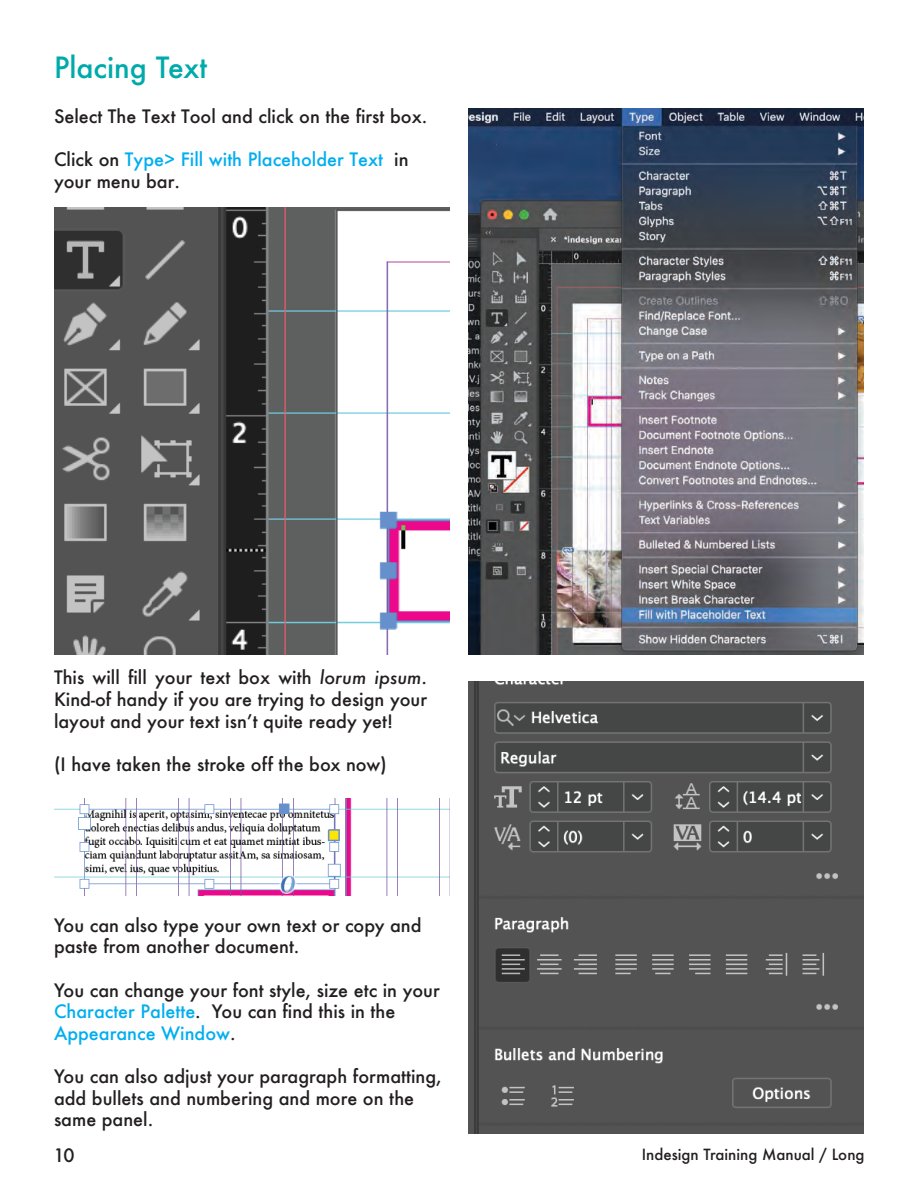
<style>
.page{position:relative;width:918px;height:1188px;background:#fff}
.page>*{position:absolute;margin:0;border:0;box-sizing:border-box;transform-origin:0 0}
.t1{font:500 28.5px "Futura";color:#00aaab}
.t2{font:500 18px/21.6px "Futura";color:#231f20}
.t3{font:500 18px/21.6px "Futura";color:#00aeef}
.t4{font:500 15px "Futura";color:#231f20}
.s1{color:#231f20}
.s2{font-style:italic}
.s3{color:#00aeef}
</style>
<div class="page">
<img style="left:54px;top:208px;width:396px;height:446px">
<img style="left:468px;top:108px;width:396px;height:546px">
<img style="left:54px;top:798px;width:396px;height:97px">
<img style="left:468px;top:681px;width:396px;height:453px">
<p class="t1" style="left:54px;top:47px;width:155px">Placing Text</p>
<p class="t2" style="left:54px;top:105px;width:375px">Select The Text Tool and click on the first box.</p>
<p class="t3" style="left:54px;top:149px;width:356px"><span class="s1">Click on</span> Type&gt; Fill with Placeholder Text <span class="s1">in your menu bar.</span></p>
<p class="t2" style="left:54px;top:667px;width:375px;text-align:justify">This will fill your text box with <span class="s2">lorum ipsum</span>.<br>Kind-of handy if you are trying to design your layout and your text isn’t quite ready yet!</p>
<p class="t2" style="left:54px;top:753px;width:334px">(I have taken the stroke off the box now)</p>
<p class="t2" style="left:54px;top:914px;width:369px">You can also type your own text or copy and paste from another document.</p>
<p class="t2" style="left:54px;top:979px;width:387px">You can change your font style, size etc in your<br><span class="s3">Character Palette</span>. You can find this in the<br><span class="s3">Appearance Window</span>.</p>
<p class="t2" style="left:54px;top:1065px;width:389px">You can also adjust your paragraph formatting, add bullets and numbering and more on the same panel.</p>
<p class="t2" style="left:53px;top:1145px;width:23px">10</p>
<p class="t4" style="left:642px;top:1144px;width:224px">Indesign Training Manual / Long</p>
</div>
